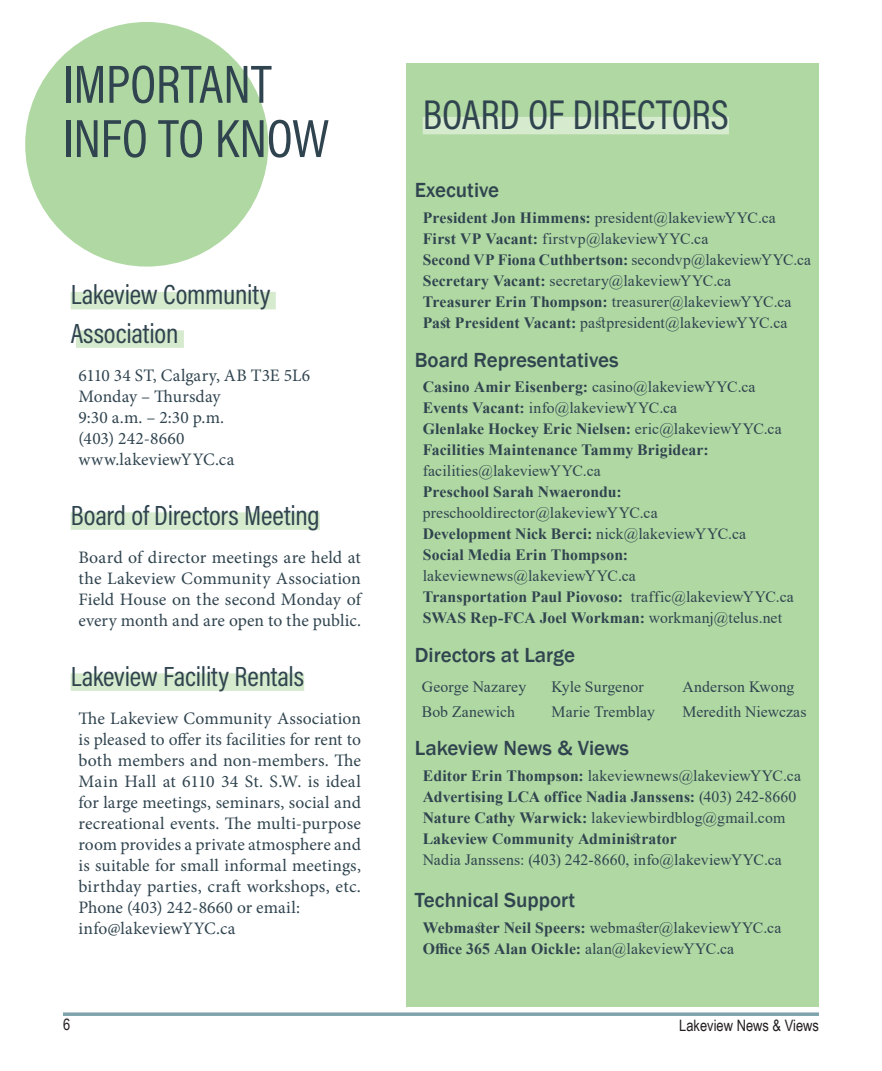
<style>
.page{position:relative;width:882px;height:1071px;background:#fff}
.page>*{position:absolute;margin:0;border:0;box-sizing:border-box;transform-origin:0 0}
.Headline_36_pt{font:54.25px/54.2px "Acumin Variable Concept";letter-spacing:-.01em;color:#30444f}
.Headline_24_pt{font:42px "Acumin Variable Concept";letter-spacing:-.005em;color:#30444f}
.Headline_16_pt{font:28px/38.5px "Acumin Variable Concept";letter-spacing:-.005em;color:#30444f}
.Subhead_Title{font:500 21px "Franklin Gothic";color:#30444f}
.Body_Text__Regular_-_Justify{font:17.5px/21px "Minion Pro";letter-spacing:.005em;color:#30444f;text-align:justify}
.Body_Text__Regular_-_Justify-2{font:15.75px "Times New Roman";letter-spacing:.005em;color:#30444f}
.Body_Text__Regular_-_Justify-3{font:700 15.75px "Times New Roman";letter-spacing:.005em;color:#30444f}
.Body_Text__Classified{font:15.75px "Times New Roman";letter-spacing:.005em;color:#30444f}
.t1{font:15.75px "Arial Narrow";color:#231f20}
.s1{font-weight:700}
.s2{font-weight:400}
</style>
<div class="page">
<div style="left:71px;top:292px;width:205px;height:17px;background:#d6eace"></div>
<div style="left:76px;top:330px;width:108px;height:18px;background:#d6eace"></div>
<div style="left:71px;top:512px;width:249px;height:18px;background:#d6eace"></div>
<div style="left:71px;top:673px;width:233px;height:18px;background:#d6eace"></div>
<div style="left:407px;top:64px;width:412px;height:943px;background:#b0d8a3"></div>
<div style="left:423px;top:117px;width:306px;height:17px;background:#d6eace"></div>
<div style="left:25px;top:22px;width:243px;height:245px;background:#b0d8a3;border-radius:50%"></div>
<svg style="left:63px;top:1012px;width:756px;height:4px;background:#8eaeb4"></svg>
<p class="Headline_36_pt" style="left:63px;top:55px;width:268px">IMPORTANT<br>INFO TO KNOW</p>
<p class="Headline_16_pt" style="left:71px;top:274px;width:201px">Lakeview Community<br>Association</p>
<p class="Body_Text__Regular_-_Justify" style="left:79px;top:365px;width:233px">6110 34 ST, Calgary, AB T3E 5L6</p>
<p class="Body_Text__Regular_-_Justify" style="left:79px;top:386px;width:144px">Monday – Thursday</p>
<p class="Body_Text__Regular_-_Justify" style="left:79px;top:407px;width:147px">9:30 a.m. – 2:30 p.m.</p>
<p class="Body_Text__Regular_-_Justify" style="left:79px;top:428px;width:108px">(403) 242-8660</p>
<p class="Body_Text__Regular_-_Justify" style="left:79px;top:449px;width:157px">www.lakeviewYYC.ca</p>
<p class="Headline_16_pt" style="left:71px;top:495px;width:251px">Board of Directors Meeting</p>
<p class="Body_Text__Regular_-_Justify" style="left:79px;top:547px;width:284px">Board of director meetings are held at the Lakeview Community Association Field House on the second Monday of every month and are open to the public.</p>
<p class="Headline_16_pt" style="left:71px;top:656px;width:235px">Lakeview Facility Rentals</p>
<p class="Body_Text__Regular_-_Justify" style="left:79px;top:708px;width:284px">The Lakeview Community Association is pleased to offer its facilities for rent to both members and non-members. The Main Hall at 6110 34 St. S.W. is ideal for large meetings, seminars, social and recreational events. The multi-purpose room provides a private atmosphere and is suitable for small informal meetings, birthday parties, craft workshops, etc.<br>Phone (403) 242-8660 or email:</p>
<p class="Body_Text__Regular_-_Justify" style="left:79px;top:918px;width:158px">info@lakeviewYYC.ca</p>
<p class="Headline_24_pt" style="left:423px;top:86px;width:308px">BOARD OF DIRECTORS</p>
<p class="Subhead_Title" style="left:415px;top:177px;width:86px">Executive</p>
<p class="Body_Text__Regular_-_Justify-2" style="left:423px;top:207px;width:355px"><span class="s1">President Jon Himmens:</span> president@lakeviewYYC.ca</p>
<p class="Body_Text__Regular_-_Justify-2" style="left:423px;top:228px;width:287px"><span class="s1">First VP Vacant:</span> firstvp@lakeviewYYC.ca</p>
<p class="Body_Text__Regular_-_Justify-3" style="left:423px;top:248px;width:390px">Second VP Fiona Cuthbertson: <span class="s2">secondvp@lakeviewYYC.ca</span></p>
<p class="Body_Text__Regular_-_Justify-2" style="left:423px;top:270px;width:310px"><span class="s1">Secretary Vacant:</span> secretary@lakeviewYYC.ca</p>
<p class="Body_Text__Regular_-_Justify-2" style="left:423px;top:291px;width:370px"><span class="s1">Treasurer Erin Thompson:</span> treasurer@lakeviewYYC.ca</p>
<p class="Body_Text__Regular_-_Justify-2" style="left:423px;top:312px;width:366px"><span class="s1">Past President Vacant:</span> pastpresident@lakeviewYYC.ca</p>
<p class="Subhead_Title" style="left:415px;top:347px;width:205px">Board Representatives</p>
<p class="Body_Text__Regular_-_Justify-2" style="left:423px;top:376px;width:334px"><span class="s1">Casino Amir Eisenberg:</span> casino@lakeviewYYC.ca</p>
<p class="Body_Text__Regular_-_Justify-2" style="left:423px;top:397px;width:256px"><span class="s1">Events Vacant:</span> info@lakeviewYYC.ca</p>
<p class="Body_Text__Regular_-_Justify-3" style="left:423px;top:418px;width:360px">Glenlake Hockey Eric Nielsen: <span class="s2">eric@lakeviewYYC.ca</span></p>
<p class="Body_Text__Regular_-_Justify-3" style="left:423px;top:439px;width:288px">Facilities Maintenance Tammy Brigidear:</p>
<p class="Body_Text__Regular_-_Justify-2" style="left:423px;top:460px;width:180px">facilities@lakeviewYYC.ca</p>
<p class="Body_Text__Regular_-_Justify-3" style="left:423px;top:481px;width:200px">Preschool Sarah Nwaerondu:</p>
<p class="Body_Text__Regular_-_Justify-2" style="left:423px;top:502px;width:236px">preschooldirector@lakeviewYYC.ca</p>
<p class="Body_Text__Regular_-_Justify-3" style="left:423px;top:523px;width:325px">Development Nick Berci: <span class="s2">nick@lakeviewYYC.ca</span></p>
<p class="Body_Text__Regular_-_Justify-3" style="left:423px;top:544px;width:207px">Social Media Erin Thompson:</p>
<p class="Body_Text__Regular_-_Justify-2" style="left:423px;top:565px;width:215px">lakeviewnews@lakeviewYYC.ca</p>
<p class="Body_Text__Regular_-_Justify-3" style="left:423px;top:586px;width:373px">Transportation Paul Piovoso: <span class="s2">traffic@lakeviewYYC.ca</span></p>
<p class="Body_Text__Regular_-_Justify-3" style="left:423px;top:607px;width:361px">SWAS Rep-FCA Joel Workman: <span class="s2">workmanj@telus.net</span></p>
<p class="Subhead_Title" style="left:415px;top:642px;width:162px">Directors at Large</p>
<p class="Body_Text__Classified" style="left:422px;top:675px;width:106px">George Nazarey</p>
<p class="Body_Text__Classified" style="left:552px;top:675px;width:93px">Kyle Surgenor</p>
<p class="Body_Text__Classified" style="left:682px;top:675px;width:114px">Anderson Kwong</p>
<p class="Body_Text__Classified" style="left:422px;top:700px;width:95px">Bob Zanewich</p>
<p class="Body_Text__Classified" style="left:552px;top:700px;width:105px">Marie Tremblay</p>
<p class="Body_Text__Classified" style="left:682px;top:700px;width:126px">Meredith Niewczas</p>
<p class="Subhead_Title" style="left:415px;top:735px;width:216px">Lakeview News &amp; Views</p>
<p class="Body_Text__Regular_-_Justify-2" style="left:423px;top:765px;width:380px"><span class="s1">Editor Erin Thompson:</span> lakeviewnews@lakeviewYYC.ca</p>
<p class="Body_Text__Regular_-_Justify-3" style="left:423px;top:786px;width:375px">Advertising LCA office Nadia Janssens: <span class="s2">(403) 242-8660</span></p>
<p class="Body_Text__Regular_-_Justify-2" style="left:423px;top:807px;width:364px"><span class="s1">Nature Cathy Warwick:</span> lakeviewbirdblog@gmail.com</p>
<p class="Body_Text__Regular_-_Justify-3" style="left:423px;top:828px;width:255px">Lakeview Community Administrator</p>
<p class="Body_Text__Regular_-_Justify-2" style="left:423px;top:849px;width:361px">Nadia Janssens: (403) 242-8660, info@lakeviewYYC.ca</p>
<p class="Subhead_Title" style="left:415px;top:887px;width:162px">Technical Support</p>
<p class="Body_Text__Regular_-_Justify-2" style="left:423px;top:917px;width:360px"><span class="s1">Webmaster Neil Speers:</span> webmaster@lakeviewYYC.ca</p>
<p class="Body_Text__Regular_-_Justify-3" style="left:423px;top:938px;width:313px">Office 365 Alan Oickle: <span class="s2">alan@lakeviewYYC.ca</span></p>
<p class="t1" style="left:63px;top:1013px;width:9px">6</p>
<p class="t1" style="left:679px;top:1014px;width:141px">Lakeview News &amp; Views</p>
</div>
